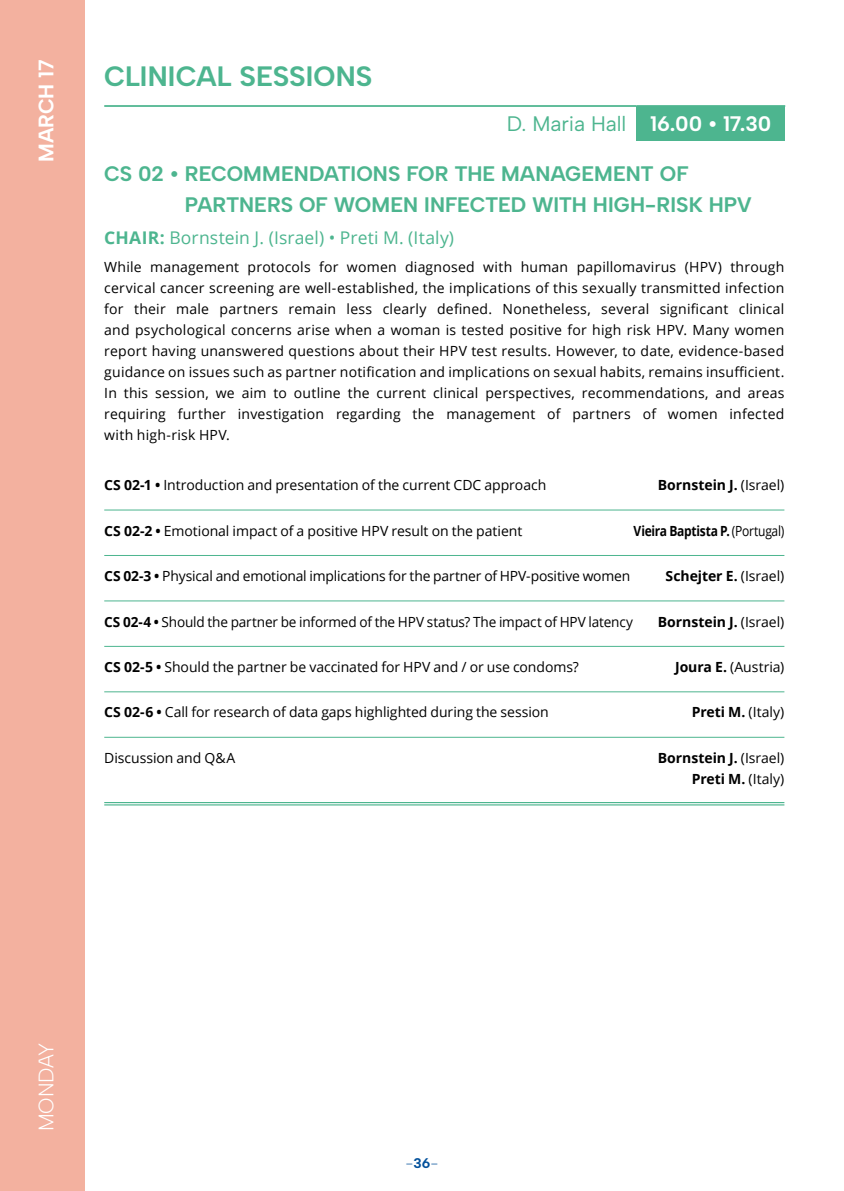
<style>
.page{position:relative;width:844px;height:1191px;background:#fff}
.page>*{position:absolute;margin:0;border:0;box-sizing:border-box;transform-origin:0 0}
.t1{font:700 28px "Albert Sans";letter-spacing:.005em;color:#4db58f}
.t2{font:700 21px/31.5px "Albert Sans";color:#4db58f}
.t3{font:21px "Albert Sans";letter-spacing:-.005em;color:#4db58f}
.t4{font:700 21px "Albert Sans";letter-spacing:-.01em;color:#fff}
.t5{font:300 21px "Albert Sans";letter-spacing:-.005em;color:#fff}
.t6{font:17.5px "Open Sans";letter-spacing:.005em;color:#4db58f}
.t7{font:14px/21px "Open Sans";letter-spacing:-.005em;color:#000;text-align:justify}
.t8{font:700 14px/21px "Open Sans";letter-spacing:-.005em;color:#000;text-align:right}
.t9{font:700 14px "Open Sans";letter-spacing:-.025em;color:#000;scale:.86 1}
.t10{font:700 14px "Albert Sans";color:#8aaed0}
.s1{font-weight:700;color:#fff}
.s2{font-weight:700}
.s3{font-weight:400}
.s4{color:#02509b}
</style>
<div class="page">
<div style="left:0;top:0;width:84px;height:1191px;background:#f3b19f"></div>
<div style="left:636px;top:106px;width:149px;height:35px;background:#4db58f"></div>
<hr style="left:104px;top:105px;width:532px;height:2px;background:#4db58f">
<hr style="left:636px;top:105px;width:149px;height:2px;background:#4db58f">
<hr style="left:104px;top:555px;width:528px;height:1px;background:#4db58f">
<hr style="left:632px;top:555px;width:152px;height:1px;background:#4db58f">
<hr style="left:104px;top:600px;width:528px;height:1px;background:#4db58f">
<hr style="left:632px;top:600px;width:152px;height:1px;background:#4db58f">
<hr style="left:104px;top:646px;width:528px;height:1px;background:#4db58f">
<hr style="left:632px;top:646px;width:152px;height:1px;background:#4db58f">
<hr style="left:104px;top:691px;width:528px;height:1px;background:#4db58f">
<hr style="left:632px;top:691px;width:152px;height:1px;background:#4db58f">
<hr style="left:104px;top:737px;width:528px;height:1px;background:#4db58f">
<hr style="left:632px;top:737px;width:152px;height:1px;background:#4db58f">
<hr style="left:104px;top:510px;width:528px;height:1px;background:#4db58f">
<hr style="left:632px;top:510px;width:152px;height:1px;background:#4db58f">
<hr style="left:104px;top:802px;width:528px;height:1px;background:#4db58f">
<hr style="left:104px;top:804px;width:528px;height:1px;background:#4db58f">
<hr style="left:632px;top:802px;width:152px;height:1px;background:#4db58f">
<hr style="left:632px;top:804px;width:152px;height:1px;background:#4db58f">
<h2 class="t4" style="left:33px;top:162px;width:104px;rotate:-90deg">MARCH 17</h2>
<h1 class="t1" style="left:104px;top:59px;width:269px">CLINICAL SESSIONS</h1>
<h2 class="t3" style="left:507px;top:111px;width:266px">D. Maria Hall <span class="s1">16.00 • 17.30</span></h2>
<h2 class="t2" style="left:185px;top:158px;width:568px;text-indent:-81px">CS 02 • RECOMMENDATIONS FOR THE MANAGEMENT OF<br>PARTNERS OF WOMEN INFECTED WITH HIGH-RISK HPV</h2>
<p class="t6" style="left:104px;top:225px;width:351px"><span class="s2">CHAIR:</span> Bornstein J. (Israel) • Preti M. (Italy)</p>
<p class="t7" style="left:104px;top:256px;width:681px">While management protocols for women diagnosed with human papillomavirus (HPV) through cervical cancer screening are well-established, the implications of this sexually transmitted infection for their male partners remain less clearly defined. Nonetheless, several significant clinical and psychological concerns arise when a woman is tested positive for high risk HPV. Many women report having unanswered questions about their HPV test results. However, to date, evidence-based guidance on issues such as partner notification and implications on sexual habits, remains insufficient.<br>In this session, we aim to outline the current clinical perspectives, recommendations, and areas requiring further investigation regarding the management of partners of women infected with high-risk HPV.</p>
<p class="t7" style="left:104px;top:474px;width:443px"><span class="s2">CS 02-1 •</span> Introduction and presentation of the current CDC approach</p>
<p class="t8" style="left:657px;top:474px;width:128px">Bornstein J. <span class="s3">(Israel)</span></p>
<p class="t7" style="left:104px;top:519px;width:419px"><span class="s2">CS 02-2 •</span> Emotional impact of a positive HPV result on the patient</p>
<p class="t9" style="left:633px;top:520px;width:177px">Vieira Baptista P. <span class="s3">(Portugal)</span></p>
<p class="t7" style="left:104px;top:565px;width:527px"><span class="s2">CS 02-3 •</span> Physical and emotional implications for the partner of HPV-positive women</p>
<p class="t8" style="left:665px;top:565px;width:120px">Schejter E. <span class="s3">(Israel)</span></p>
<p class="t7" style="left:104px;top:610px;width:530px"><span class="s2">CS 02-4 •</span> Should the partner be informed of the HPV status? The impact of HPV latency</p>
<p class="t8" style="left:657px;top:610px;width:128px">Bornstein J. <span class="s3">(Israel)</span></p>
<p class="t7" style="left:104px;top:656px;width:476px"><span class="s2">CS 02-5 •</span> Should the partner be vaccinated for HPV and / or use condoms?</p>
<p class="t7" style="left:675px;top:656px;width:111px"><span class="s2">Joura E.</span> (Austria)</p>
<p class="t7" style="left:104px;top:701px;width:446px"><span class="s2">CS 02-6 •</span> Call for research of data gaps highlighted during the session</p>
<p class="t8" style="left:691px;top:701px;width:94px">Preti M. <span class="s3">(Italy)</span></p>
<p class="t7" style="left:104px;top:747px;width:132px">Discussion and Q&amp;A</p>
<p class="t8" style="left:657px;top:747px;width:128px">Bornstein J. <span class="s3">(Israel)<br></span>Preti M. <span class="s3">(Italy)</span></p>
<h2 class="t5" style="left:33px;top:1131px;width:90px;rotate:-90deg">MONDAY</h2>
<p class="t10" style="left:406px;top:1154px;width:34px">-<span class="s4">36</span>-</p>
</div>
